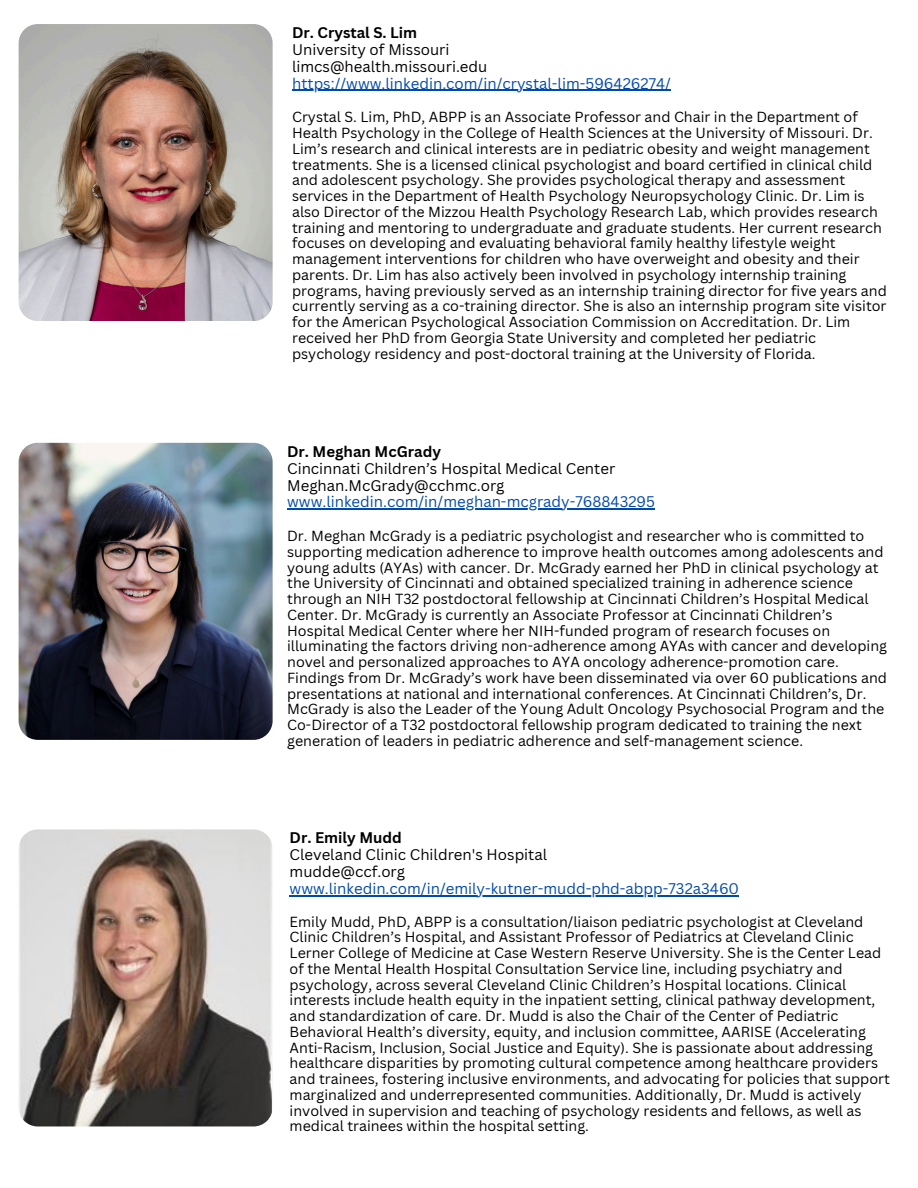
<style>
.page{position:relative;width:918px;height:1188px;background:#fff}
.page>*{position:absolute;margin:0;border:0;box-sizing:border-box;transform-origin:0 0}
.t1{font:15px/16.8px "Canva Sans";color:#000}
.t2{font:15px "Canva Sans";color:#004aad}
.t3{font:14.25px/15.8px "Canva Sans";color:#000}
.s1{font-weight:700}
</style>
<div class="page">
<img style="left:19px;top:443px;width:254px;height:297px">
<hr style="left:287px;top:509px;width:368px;height:1px;background:#004aad">
<img style="left:19px;top:829px;width:254px;height:297px">
<hr style="left:290px;top:895px;width:449px;height:1px;background:#004aad">
<hr style="left:292px;top:90px;width:379px;height:1px;background:#004aad">
<img style="left:19px;top:24px;width:254px;height:297px">
<h1 class="t1" style="left:292px;top:24px;width:197px"><span class="s1">Dr. Crystal S. Lim<br></span>University of Missouri limcs@health.missouri.edu</h1>
<p class="t2" style="left:292px;top:73px;width:380px">https://www.linkedin.com/in/crystal-lim-596426274/</p>
<p class="t3" style="left:292px;top:109px;width:582px">Crystal S. Lim, PhD, ABPP is an Associate Professor and Chair in the Department of<br>Health Psychology in the College of Health Sciences at the University of Missouri. Dr.<br>Lim’s research and clinical interests are in pediatric obesity and weight management</p>
<p class="t3" style="left:292px;top:156px;width:596px">treatments. She is a licensed clinical psychologist and board certified in clinical child and adolescent psychology. She provides psychological therapy and assessment services in the Department of Health Psychology Neuropsychology Clinic. Dr. Lim is also Director of the Mizzou Health Psychology Research Lab, which provides research training and mentoring to undergraduate and graduate students. Her current research focuses on developing and evaluating behavioral family healthy lifestyle weight management interventions for children who have overweight and obesity and their parents. Dr. Lim has also actively been involved in psychology internship training programs, having previously served as an internship training director for five years and currently serving as a co-training director. She is also an internship program site visitor for the American Psychological Association Commission on Accreditation. Dr. Lim received her PhD from Georgia State University and completed her pediatric psychology residency and post-doctoral training at the University of Florida.</p>
<h1 class="t1" style="left:287px;top:443px;width:330px"><span class="s1">Dr. Meghan McGrady<br></span>Cincinnati Children’s Hospital Medical Center<br>Meghan.McGrady@cchmc.org</h1>
<h1 class="t2" style="left:287px;top:491px;width:369px">www.linkedin.com/in/meghan-mcgrady-768843295</h1>
<h1 class="t3" style="left:287px;top:528px;width:598px">Dr. Meghan McGrady is a pediatric psychologist and researcher who is committed to supporting medication adherence to improve health outcomes among adolescents and young adults (AYAs) with cancer. Dr. McGrady earned her PhD in clinical psychology at</h1>
<p class="t3" style="left:287px;top:575px;width:601px">the University of Cincinnati and obtained specialized training in adherence science through an NIH T32 postdoctoral fellowship at Cincinnati Children’s Hospital Medical Center. Dr. McGrady is currently an Associate Professor at Cincinnati Children’s Hospital Medical Center where her NIH-funded program of research focuses on illuminating the factors driving non-adherence among AYAs with cancer and developing novel and personalized approaches to AYA oncology adherence-promotion care.<br>Findings from Dr. McGrady’s work have been disseminated via over 60 publications and presentations at national and international conferences. At Cincinnati Children’s, Dr.<br>McGrady is also the Leader of the Young Adult Oncology Psychosocial Program and the Co-Director of a T32 postdoctoral fellowship program dedicated to training the next generation of leaders in pediatric adherence and self-management science.</p>
<h1 class="t1" style="left:290px;top:829px;width:259px"><span class="s1">Dr. Emily Mudd<br></span>Cleveland Clinic Children's Hospital mudde@ccf.org</h1>
<p class="t2" style="left:290px;top:878px;width:451px">www.linkedin.com/in/emily-kutner-mudd-phd-abpp-732a3460</p>
<p class="t3" style="left:290px;top:913px;width:593px">Emily Mudd, PhD, ABPP is a consultation/liaison pediatric psychologist at Cleveland<br>Clinic Children’s Hospital, and Assistant Professor of Pediatrics at Cleveland Clinic<br>Lerner College of Medicine at Case Western Reserve University. She is the Center Lead</p>
<h1 class="t3" style="left:290px;top:960px;width:602px">of the Mental Health Hospital Consultation Service line, including psychiatry and psychology, across several Cleveland Clinic Children’s Hospital locations. Clinical interests include health equity in the inpatient setting, clinical pathway development, and standardization of care. Dr. Mudd is also the Chair of the Center of Pediatric Behavioral Health’s diversity, equity, and inclusion committee, AARISE (Accelerating Anti-Racism, Inclusion, Social Justice and Equity). She is passionate about addressing healthcare disparities by promoting cultural competence among healthcare providers and trainees, fostering inclusive environments, and advocating for policies that support marginalized and underrepresented communities. Additionally, Dr. Mudd is actively involved in supervision and teaching of psychology residents and fellows, as well as medical trainees within the hospital setting.</h1>
</div>
